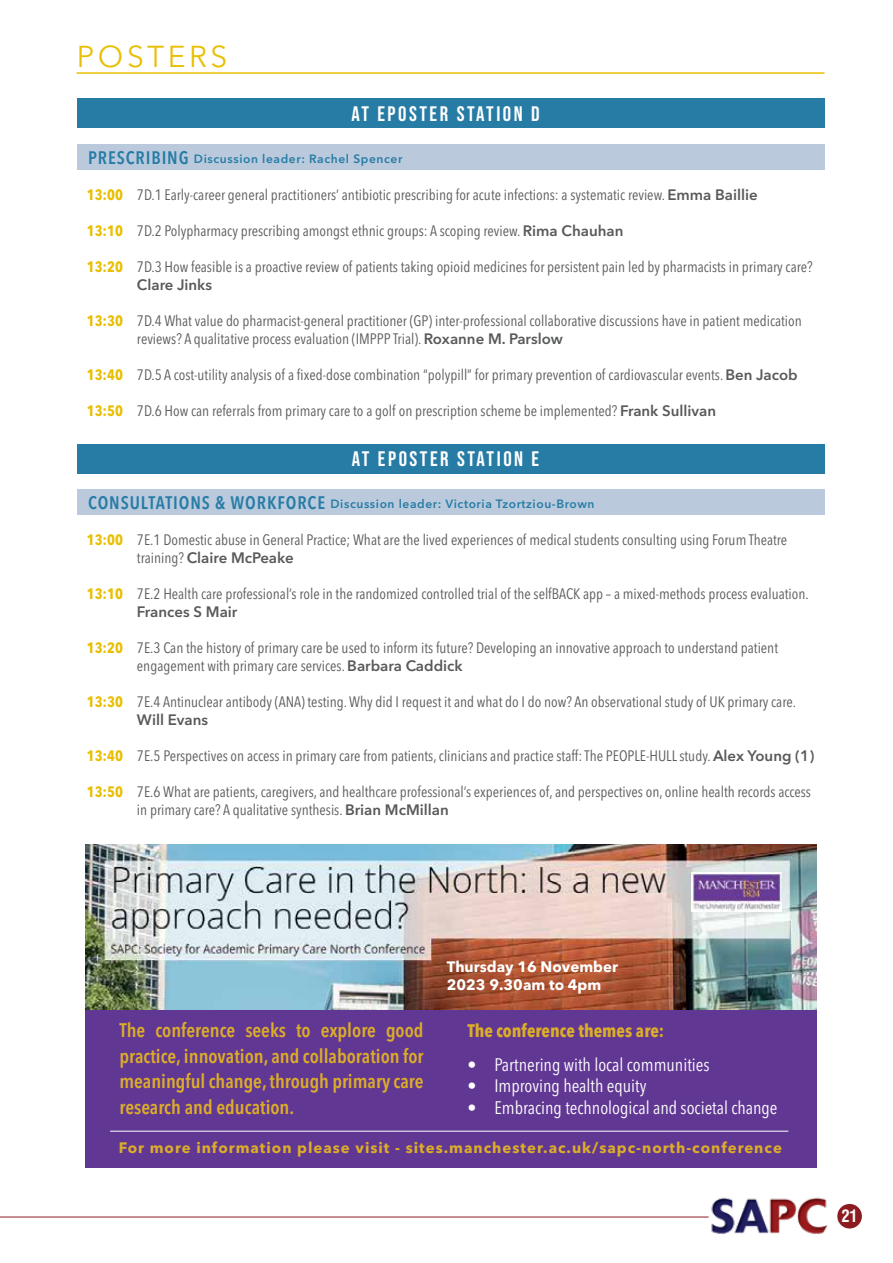
<style>
.page{position:relative;width:893px;height:1263px;background:#fff}
.page>*{position:absolute;margin:0;border:0;box-sizing:border-box;transform-origin:0 0}
.t1{font:30px "Avenir Next LT Pro";letter-spacing:.12em;color:#e9bf04}
.t2{font:21px "Bebas Neue";letter-spacing:.12em;color:#fff}
.t3{font:600 condensed 19.5px/25.5px "Avenir Next LT Pro";color:#dcad28;text-align:justify}
.t4{font:condensed 18px "Avenir Next LT Pro";color:#fff}
.t5{font:700 condensed 18px "Avenir Next LT Pro";color:#dcad28}
.t6{font:700 condensed 16.5px "Swiss 721 BT";color:#fff}
.t7{font:condensed 15px/18px "Avenir Next LT Pro";color:#58595b}
.t8{font:700 15px "Avenir Next LT Pro";letter-spacing:.065em;color:#dcad28}
.t9{font:700 condensed 15px "Avenir Next LT Pro";color:#e9bf04}
.t10{font:700 15px/18px "Avenir Next LT Pro";color:#fff}
.t11{font:600 15px "Avenir Next LT Pro";color:#58595b}
.t12{font:600 12px "Avenir Next LT Pro";letter-spacing:.05em;color:#277ca5}
.s1{font-stretch:condensed;font-size:18px}
.s2{font-weight:600;font-stretch:normal}
</style>
<div class="page">
<hr style="left:0;top:1216px;width:709px;height:1px;background:#8d1c21">
<img style="left:706px;top:1197px;width:122px;height:37px">
<hr style="left:77px;top:72px;width:748px;height:2px;background:#e9bf04">
<div style="left:77px;top:99px;width:747px;height:29px;background:#277ca5"></div>
<div style="left:77px;top:144px;width:748px;height:26px;background:#bacadc"></div>
<div style="left:77px;top:444px;width:747px;height:29px;background:#277ca5"></div>
<div style="left:77px;top:489px;width:748px;height:26px;background:#bacadc"></div>
<div style="left:85px;top:844px;width:731px;height:324px;background:#613794"></div>
<img style="left:85px;top:844px;width:731px;height:165px">
<img style="left:691px;top:873px;width:90px;height:38px">
<hr style="left:110px;top:1131px;width:678px;height:1px;background:#fff">
<div style="left:837px;top:1204px;width:25px;height:24px;background:#8d1c21;border-radius:50%"></div>
<h1 class="t1" style="left:77px;top:39px;width:152px">POSTERS</h1>
<h2 class="t2" style="left:351px;top:102px;width:190px">AT EPOSTER STATION D</h2>
<p class="t12" style="left:88px;top:151px;width:316px"><span class="s1">PRESCRIBING</span> Discussion leader: Rachel Spencer</p>
<p class="t9" style="left:87px;top:185px;width:37px">13:00</p>
<p class="t9" style="left:87px;top:221px;width:37px">13:10</p>
<p class="t9" style="left:87px;top:257px;width:37px">13:20</p>
<p class="t9" style="left:87px;top:311px;width:37px">13:30</p>
<p class="t9" style="left:87px;top:365px;width:37px">13:40</p>
<p class="t9" style="left:87px;top:401px;width:37px">13:50</p>
<p class="t7" style="left:137px;top:185px;width:622px">7D.1 Early-career general practitioners’ antibiotic prescribing for acute infections: a systematic review. <span class="s2">Emma Baillie</span></p>
<p class="t7" style="left:137px;top:221px;width:488px">7D.2 Polypharmacy prescribing amongst ethnic groups: A scoping review. <span class="s2">Rima Chauhan</span></p>
<p class="t7" style="left:137px;top:257px;width:677px">7D.3 How feasible is a proactive review of patients taking opioid medicines for persistent pain led by pharmacists in primary care?</p>
<p class="t11" style="left:137px;top:275px;width:77px">Clare Jinks</p>
<p class="t7" style="left:137px;top:311px;width:666px">7D.4 What value do pharmacist-general practitioner (GP) inter-professional collaborative discussions have in patient medication reviews? A qualitative process evaluation (IMPPP Trial). <span class="s2">Roxanne M. Parslow</span></p>
<p class="t7" style="left:137px;top:365px;width:662px">7D.5 A cost-utility analysis of a fixed-dose combination “polypill” for primary prevention of cardiovascular events. <span class="s2">Ben Jacob</span></p>
<p class="t7" style="left:137px;top:401px;width:581px">7D.6 How can referrals from primary care to a golf on prescription scheme be implemented? <span class="s2">Frank Sullivan</span></p>
<h2 class="t2" style="left:352px;top:447px;width:189px">AT EPOSTER STATION E</h2>
<p class="t12" style="left:88px;top:496px;width:508px"><span class="s1">CONSULTATIONS &amp; WORKFORCE</span> Discussion leader: Victoria Tzortziou-Brown</p>
<p class="t9" style="left:87px;top:530px;width:37px">13:00</p>
<p class="t9" style="left:87px;top:584px;width:37px">13:10</p>
<p class="t9" style="left:87px;top:638px;width:37px">13:20</p>
<p class="t9" style="left:87px;top:692px;width:37px">13:30</p>
<p class="t9" style="left:87px;top:746px;width:37px">13:40</p>
<p class="t9" style="left:87px;top:782px;width:37px">13:50</p>
<p class="t7" style="left:137px;top:530px;width:652px">7E.1 Domestic abuse in General Practice; What are the lived experiences of medical students consulting using Forum Theatre training? <span class="s2">Claire McPeake</span></p>
<p class="t7" style="left:137px;top:584px;width:673px">7E.2 Health care professional’s role in the randomized controlled trial of the selfBACK app – a mixed-methods process evaluation.</p>
<p class="t11" style="left:137px;top:602px;width:102px">Frances S Mair</p>
<p class="t7" style="left:137px;top:638px;width:643px">7E.3 Can the history of primary care be used to inform its future? Developing an innovative approach to understand patient engagement with primary care services. <span class="s2">Barbara Caddick</span></p>
<p class="t7" style="left:137px;top:692px;width:660px">7E.4 Antinuclear antibody (ANA) testing. Why did I request it and what do I do now? An observational study of UK primary care.</p>
<p class="t11" style="left:137px;top:710px;width:73px">Will Evans</p>
<p class="t7" style="left:137px;top:746px;width:679px">7E.5 Perspectives on access in primary care from patients, clinicians and practice staff: The PEOPLE-HULL study. <span class="s2">Alex Young (1)</span></p>
<p class="t7" style="left:137px;top:782px;width:675px">7E.6 What are patients, caregivers, and healthcare professional’s experiences of, and perspectives on, online health records access in primary care? A qualitative synthesis. <span class="s2">Brian McMillan</span></p>
<p class="t10" style="left:447px;top:957px;width:173px">Thursday 16 November<br>2023 9.30am to 4pm</p>
<h3 class="t3" style="left:119px;top:1017px;width:306px">The conference seeks to explore good practice, innovation, and collaboration for meaningful change, through primary care research and education.</h3>
<p class="t5" style="left:467px;top:1020px;width:198px">The conference themes are:</p>
<p class="t4" style="left:467px;top:1053px;width:244px">• Partnering with local communities</p>
<p class="t4" style="left:467px;top:1075px;width:181px">• Improving health equity</p>
<p class="t4" style="left:467px;top:1097px;width:312px">• Embracing technological and societal change</p>
<p class="t8" style="left:119px;top:1139px;width:665px">For more information please visit - sites.manchester.ac.uk/sapc-north-conference</p>
<p class="t6" style="left:841px;top:1206px;width:18px">21</p>
</div>
